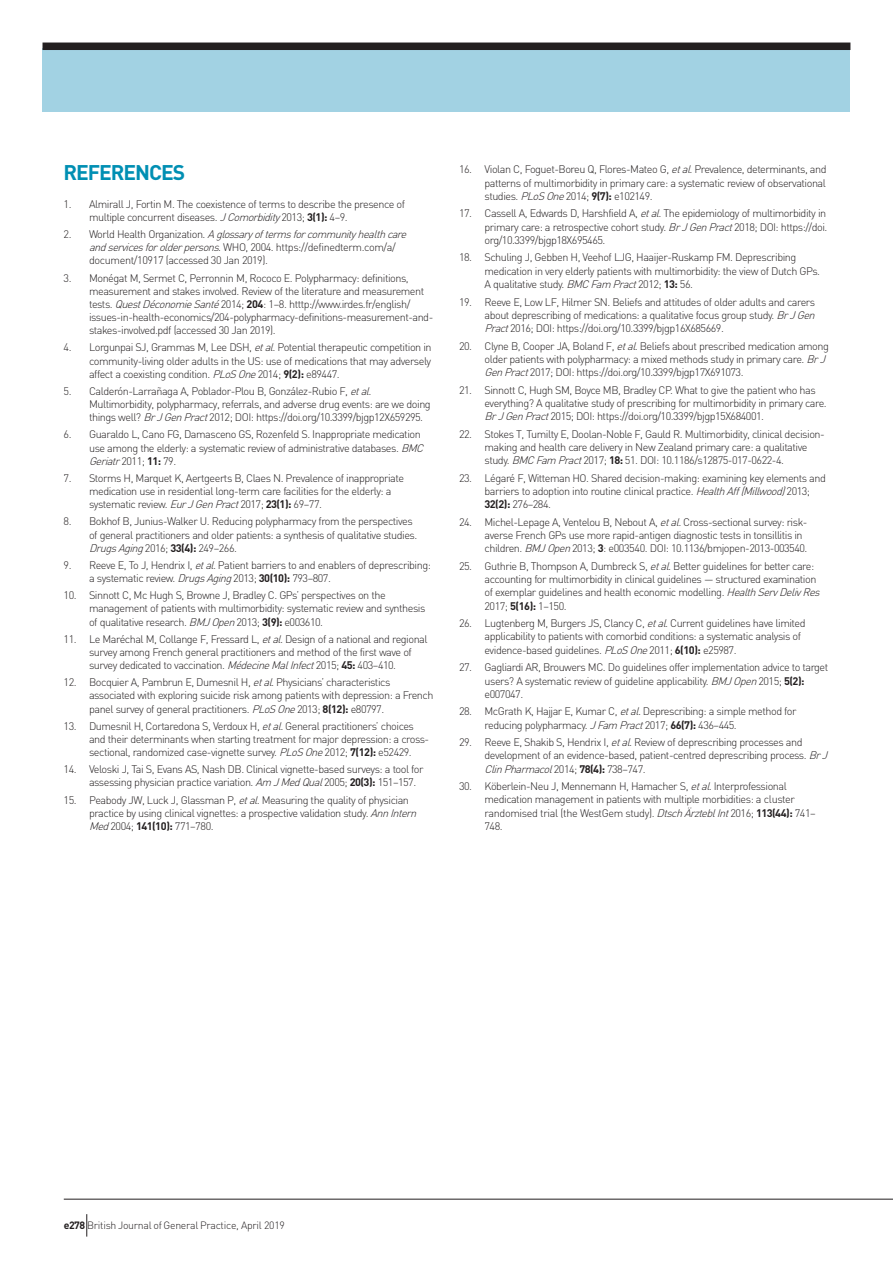
<style>
.page{position:relative;width:893px;height:1263px;background:#fff}
.page>*{position:absolute;margin:0;border:0;box-sizing:border-box;transform-origin:0 0}
.t1{font:700 21px "DIN";letter-spacing:-.05em;color:#008fb3}
.t2{font:300 10.8px/13.2px "DIN";letter-spacing:-.045em;color:#231f20}
.t3{font:300 10.5px "DIN";letter-spacing:-.025em;color:#231f20}
.s1{font-style:italic}
.s2{font-weight:700}
</style>
<div class="page">
<div style="left:43px;top:48px;width:807px;height:64px;background:#a2d2e3"></div>
<div style="left:43px;top:43px;width:807px;height:7px;background:#231f20"></div>
<hr style="left:64px;top:1199px;width:829px;height:1px;background:#231f20">
<svg style="left:86px;top:1214px;width:1px;height:22px"></svg>
<h1 class="t1" style="left:64px;top:159px;width:123px">REFERENCES</h1>
<p class="t2" style="left:89px;top:197px;width:317px;text-indent:-26px">1. Almirall J, Fortin M. The coexistence of terms to describe the presence of multiple concurrent diseases. <span class="s1">JComorbidity</span>2013; <span class="s2">3(1):</span> 4–9.</p>
<p class="t2" style="left:89px;top:228px;width:322px;text-indent:-26px">2 . Wo r l d H e a lt h O rg a n i z a t i o n . <span class="s1">Aglossaryoftermsforcommunityhealthcare andservicesforolderpersons</span>. WHO, 2004. https://definedterm.com/a/ document/10917 (accessed 30 Jan 2019).</p>
<p class="t2" style="left:89px;top:271px;width:346px;text-indent:-26px">3. Monégat M, Sermet C, Perronnin M, Rococo E. Polypharmacy: definitions, measurement and stakes involved. Review of the literature and measurement tests. <span class="s1">QuestDéconomieSanté</span>2014; <span class="s2">204</span>: 1–8. htttp://www.irdes.fr/english/ issues-in-health-economics/204-polypharmacy-definitions-measurement-and&shy;stakes-involved.pdf (accessed 30 Jan 2019).</p>
<p class="t2" style="left:89px;top:341px;width:344px;text-align:justify;text-indent:-26px">4. Lorgunpai SJ, Grammas M, Lee DSH, <span class="s1">etal.</span>Potential therapeutic competition in community-living older adults in the US: use of medications that may adversely affect a coexisting condition. <span class="s1">PLoSOne</span>2014; <span class="s2">9(2):</span> e89447.</p>
<p class="t2" style="left:89px;top:384px;width:343px;text-indent:-26px">5. Calderón-Larrañaga A, Poblador-Plou B, González-Rubio F, <span class="s1">etal.<br></span>Multimorbidity, polypharmacy, referrals, and adverse drug events: are we doing things well? <span class="s1">BrJGenPract</span>2012; DOI: https://doi.org/10.3399/bjgp12X659295.</p>
<p class="t2" style="left:89px;top:428px;width:339px;text-indent:-26px">6. Guaraldo L, Cano FG, Damasceno GS, Rozenfeld S. Inappropriate medication use among the elderly: a systematic review of administrative databases. <span class="s1">BMC<br>Geriatr</span>2011; <span class="s2">11:</span> 79.</p>
<p class="t2" style="left:89px;top:471px;width:316px;text-indent:-26px">7. Storms H, Marquet K, Aertgeerts B, Claes N. Prevalence of inappropriate medication use in residential long-term care facilities for the elderly: a systematic review. <span class="s1">EurJGenPract</span>2017; <span class="s2">23(1):</span> 69–77.</p>
<p class="t2" style="left:89px;top:515px;width:330px;text-indent:-26px">8. Bokhof B, Junius-Walker U. Reducing polypharmacy from the perspectives of general practitioners and older patients: a synthesis of qualitative studies.<br><span class="s1">DrugsAging</span>2016; <span class="s2">33(4):</span> 249–266.</p>
<p class="t2" style="left:89px;top:558px;width:343px;text-indent:-26px">9. Reeve E, To J, Hendrix I, <span class="s1">etal.</span>Patient barriers to and enablers of deprescribing: a systematic review. <span class="s1">DrugsAging</span>2013; <span class="s2">30(10):</span> 793–807.</p>
<p class="t2" style="left:89px;top:589px;width:338px;text-indent:-26px">10. Sinnott C, Mc Hugh S, Browne J, Bradley C. GPs’ perspectives on the management of patients with multimorbidity: systematic review and synthesis of qualitative research. <span class="s1">BMJOpen</span>2013; <span class="s2">3(9):</span> e003610.</p>
<p class="t2" style="left:89px;top:632px;width:340px;text-indent:-26px">11. Le Maréchal M, Collange F, Fressard L, <span class="s1">etal.</span>Design of a national and regional survey among French general practitioners and method of the first wave of survey dedicated to vaccination. <span class="s1">MédecineMalInfect</span>2015; <span class="s2">45:</span> 403–410.</p>
<p class="t2" style="left:89px;top:676px;width:346px;text-indent:-26px">12. Bocquier A, Pambrun E, Dumesnil H, <span class="s1">etal.</span>Physicians’ characteristics associated with exploring suicide risk among patients with depression: a French panel survey of general practitioners. <span class="s1">PLoSOne</span>2013; <span class="s2">8(12):</span> e80797.</p>
<p class="t2" style="left:89px;top:719px;width:342px;text-indent:-26px">13. Dumesnil H, Cortaredona S, Verdoux H, <span class="s1">etal.</span>General practitioners’ choices and their determinants when starting treatment for major depression: a cross&shy;sectional, randomized case-vignette survey. <span class="s1">PLoSOne</span>2012; <span class="s2">7(12):</span> e52429.</p>
<p class="t2" style="left:89px;top:763px;width:336px;text-indent:-26px">14. Veloski J, Tai S, Evans AS, Nash DB. Clinical vignette-based surveys: a tool for assessing physician practice variation. <span class="s1">Am JMedQual</span>2005; <span class="s2">20(3):</span> 151–157.</p>
<p class="t2" style="left:89px;top:793px;width:332px;text-indent:-26px">15. Peabody JW, Luck J, Glassman P, <span class="s1">etal.</span>Measuring the quality of physician practice by using clinical vignettes: a prospective validation study. <span class="s1">AnnIntern<br>Med</span>2004; <span class="s2">141(10):</span> 771–780.</p>
<p class="t2" style="left:485px;top:163px;width:343px;text-align:justify;text-indent:-26px">16. Violan C, Foguet-Boreu Q, Flores-Mateo G, <span class="s1">etal.</span>Prevalence, determinants, and patterns of multimorbidity in primary care: a systematic review of observational studies. <span class="s1">PLoSOne</span>2014; <span class="s2">9(7):</span> e102149.</p>
<p class="t2" style="left:485px;top:207px;width:344px;text-align:justify;text-indent:-26px">17. Cassell A, Edwards D, Harshfield A, <span class="s1">etal.</span>The epidemiology of multimorbidity in primary care: a retrospective cohort study. <span class="s1">BrJGenPract</span>2018; DOI: https://doi. org/10.3399/bjgp18X695465.</p>
<p class="t2" style="left:485px;top:251px;width:337px;text-indent:-26px">18. Schuling J, Gebben H, Veehof LJG, Haaijer-Ruskamp FM. Deprescribing medication in very elderly patients with multimorbidity: the view of Dutch GPs.<br>A qualitative study. <span class="s1">BMCFam Pract</span>2012; <span class="s2">13:</span> 56.</p>
<p class="t2" style="left:485px;top:295px;width:335px;text-indent:-26px">19. Reeve E, Low LF, Hilmer SN. Beliefs and attitudes of older adults and carers about deprescribing of medications: a qualitative focus group study. <span class="s1">BrJGen<br>Pract</span>2016; DOI: https://doi.org/10.3399/bjgp16X685669.</p>
<p class="t2" style="left:485px;top:339px;width:346px;text-align:justify;text-indent:-26px">20. Clyne B, Cooper JA, Boland F, <span class="s1">etal.</span>Beliefs about prescribed medication among older patients with polypharmacy: a mixed methods study in primary care. <span class="s1">BrJ GenPract</span>2017; DOI: https://doi.org/10.3399/bjgp17X691073.</p>
<p class="t2" style="left:485px;top:383px;width:344px;text-indent:-26px">21. Sinnott C, Hugh SM, Boyce MB, Bradley CP. What to give the patient who has everything? A qualitative study of prescribing for multimorbidity in primary care.<br><span class="s1">BrJGenPract</span>2015; DOI: https://doi.org/10.3399/bjgp15X684001.</p>
<p class="t2" style="left:485px;top:427px;width:342px;text-indent:-26px">22. Stokes T, Tumilty E, Doolan-Noble F, Gauld R. Multimorbidity, clinical decision&shy;making and health care delivery in New Zealand primary care: a qualitative study. <span class="s1">BMCFam Pract</span>2017; <span class="s2">18:</span> 51. DOI: 10.1186/s12875-017-0622-4.</p>
<p class="t2" style="left:485px;top:471px;width:343px;text-indent:-26px">23. Légaré F, Witteman HO. Shared decision-making: examining key elements and barriers to adoption into routine clinical practice. <span class="s1">HealthAff(Millwood)</span>2013;<br><span class="s2">32(2):</span> 276–284.</p>
<p class="t2" style="left:485px;top:515px;width:324px;text-indent:-26px">24. Michel-Lepage A, Ventelou B, Nebout A, <span class="s1">etal.</span>Cross-sectional survey: risk&shy;averse French GPs use more rapid-antigen diagnostic tests in tonsillitis in children. <span class="s1">BMJOpen</span>2013; <span class="s2">3</span>: e003540. DOI: 10.1136/bmjopen-2013-003540.</p>
<p class="t2" style="left:485px;top:559px;width:340px;text-indent:-26px">25. Guthrie B, Thompson A, Dumbreck S, <span class="s1">etal.</span>Better guidelines for better care: accounting for multimorbidity in clinical guidelines — structured examination of exemplar guidelines and health economic modelling. <span class="s1">HealthServDelivRes </span>2017; <span class="s2">5(16):</span> 1–150.</p>
<p class="t2" style="left:485px;top:617px;width:323px;text-indent:-26px">26. Lugtenberg M, Burgers JS, Clancy C, <span class="s1">etal.</span>Current guidelines have limited applicability to patients with comorbid conditions: a systematic analysis of evidence-based guidelines. <span class="s1">PLoSOne</span>2011; <span class="s2">6(10):</span> e25987.</p>
<p class="t2" style="left:485px;top:661px;width:345px;text-indent:-26px">27. Gagliardi AR, Brouwers MC. Do guidelines offer implementation advice to target users? A systematic review of guideline applicability. <span class="s1">BMJOpen</span>2015; <span class="s2">5(2): </span>e007047.</p>
<p class="t2" style="left:485px;top:705px;width:314px;text-indent:-26px">28. McGrath K, Hajjar E, Kumar C, <span class="s1">etal.</span>Deprescribing: a simple method for reducing polypharmacy. <span class="s1">JFam Pract</span>2017; <span class="s2">66(7):</span> 436–445.</p>
<p class="t2" style="left:485px;top:735px;width:348px;text-indent:-26px">29. Reeve E, Shakib S, Hendrix I, <span class="s1">etal.</span>Review of deprescribing processes and development of an evidence-based, patient-centred deprescribing process. <span class="s1">BrJ<br>ClinPharmacol</span>2014; <span class="s2">78(4):</span> 738–747.</p>
<p class="t2" style="left:485px;top:779px;width:333px;text-indent:-26px">30. Köberlein-Neu J, Mennemann H, Hamacher S, <span class="s1">etal.</span>Interprofessional medication management in patients with multiple morbidities: a cluster randomised trial (the WestGem study). <span class="s1">DtschÄrzteblInt</span>2016; <span class="s2">113(44):</span> 741– 748.</p>
<p class="t3" style="left:64px;top:1218px;width:223px"><span class="s2">e278</span> British Journal of General Practice, April 2019</p>
</div>
